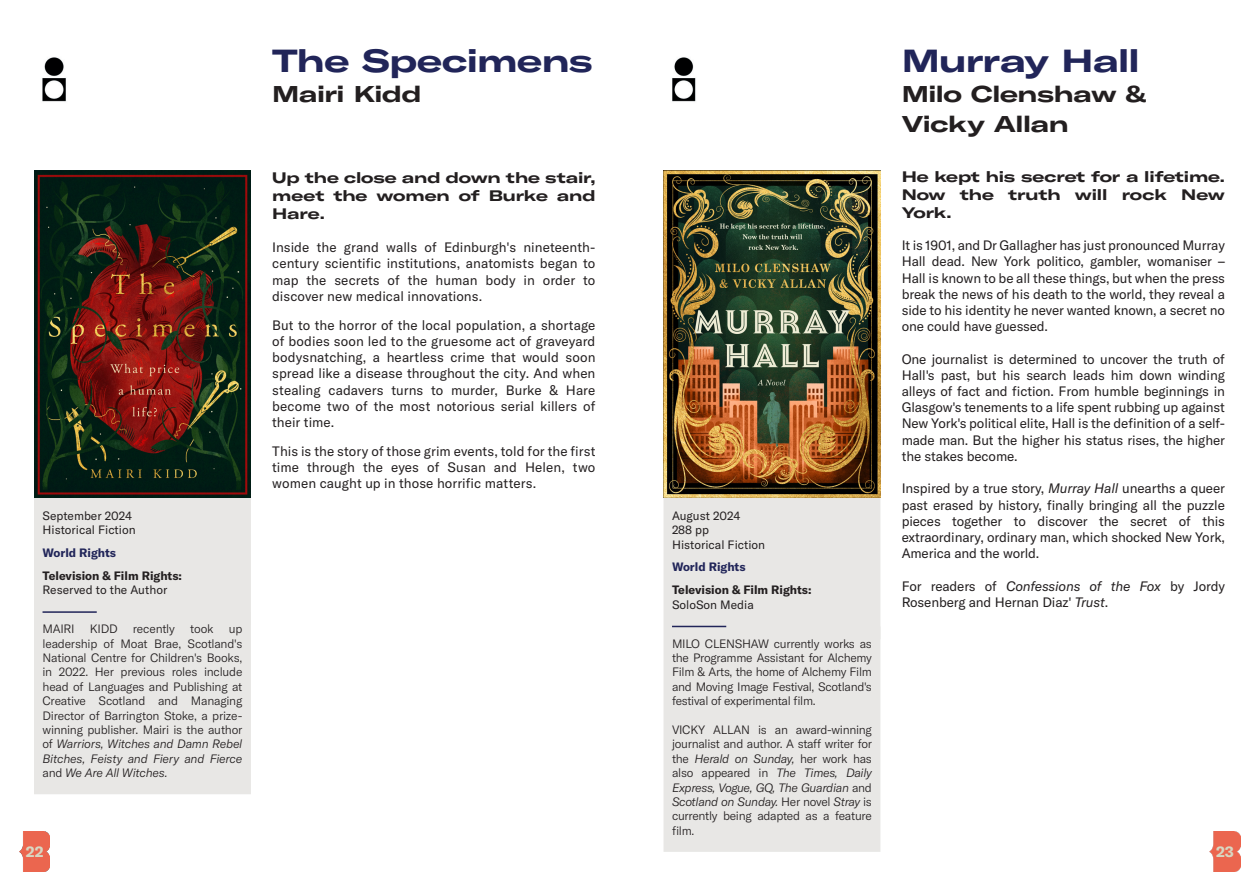
<style>
.page{position:relative;width:1259px;height:893px;background:#fff}
.page>*{position:absolute;margin:0;border:0;box-sizing:border-box;transform-origin:0 0}
.Heading_2{font:31.5px "GT America Exp Bd";letter-spacing:-.015em;color:#212559}
.Heading_1{font:31.5px "GT America Exp Bd";letter-spacing:-.025em;color:#212559}
.Heading_1-2{font:22.5px/30px "GT America Exp Bd";letter-spacing:-.02em;color:#231f20}
.Panel__Text{font:15px/18px "GT America Exp Bd";letter-spacing:-.01em;color:#231f20;text-align:justify}
.Intro_paragraph{font:15px/18px "GT America Exp Bd";letter-spacing:-.005em;color:#231f20;text-align:justify}
.t1{font:700 15px "GT America";color:#d8d7c2}
.Panel__Text-2{font:13.5px/16.2px "GT America";letter-spacing:-.01em;color:#231f20;text-align:justify}
.Panel__Author_biography{font:300 12px/14.4px "GT America";letter-spacing:-.025em;color:#231f20;text-align:justify}
.Panel__Text-3{font:12px/14.4px "GT America";color:#231f20}
.Panel__World_Rights{font:700 12px/14.4px "GT America";color:#231f20}
.Panel__World_Rights-2{font:700 12px "GT America";color:#212559}
.Panel__Heading{font:700 12px "GT America";color:#231f20}
.s1{font-weight:400}
.s2{font-style:italic}
</style>
<div class="page">
<img style="left:1209px;top:831px;width:31px;height:40px">
<img style="left:19px;top:831px;width:31px;height:40px">
<div style="left:34px;top:497px;width:217px;height:297px;background:#e8e7e5"></div>
<div style="left:43px;top:612px;width:208px;height:13px;background:#e8e7e5"></div>
<hr style="left:43px;top:611px;width:54px;height:2px;background:#212559">
<img style="left:34px;top:170px;width:217px;height:327px">
<div style="left:663px;top:497px;width:217px;height:355px;background:#e8e7e5"></div>
<div style="left:672px;top:626px;width:208px;height:13px;background:#e8e7e5"></div>
<hr style="left:672px;top:626px;width:54px;height:1px;background:#212559">
<img style="left:663px;top:170px;width:217px;height:327px">
<img style="left:42px;top:57px;width:24px;height:45px">
<img style="left:672px;top:57px;width:24px;height:45px">
<p class="Panel__Text-3" style="left:43px;top:508px;width:95px">September 2024<br>Historical Fiction</p>
<p class="Panel__World_Rights-2" style="left:43px;top:545px;width:75px">World Rights</p>
<p class="Panel__World_Rights" style="left:43px;top:568px;width:141px">Television &amp; Film Rights:<br><span class="s1">Reserved to the Author</span></p>
<p class="Panel__Author_biography" style="left:43px;top:622px;width:34px">MAIRI</p>
<p class="Panel__Author_biography" style="left:90px;top:622px;width:29px">KIDD</p>
<p class="Panel__Author_biography" style="left:133px;top:622px;width:44px">recently</p>
<p class="Panel__Author_biography" style="left:190px;top:622px;width:25px">took</p>
<p class="Panel__Author_biography" style="left:43px;top:622px;width:201px;text-indent:186px">up leadership of Moat Brae, Scotland's National Centre for Children's Books, in 2022. Her previous roles include head of Languages and Publishing at Creative Scotland and Managing Director of Barrington Stoke, a prize&shy;winning publisher. Mairi is the author of <span class="s2">Warriors, Witches and Damn Rebel Bitches, Feisty and Fiery and Fierce </span>and <span class="s2">We Are All Witches.</span></p>
<p class="Heading_2" style="left:272px;top:41px;width:322px">The Specimens</p>
<p class="Heading_1-2" style="left:272px;top:78px;width:151px">Mairi Kidd</p>
<p class="Intro_paragraph" style="left:272px;top:168px;width:325px">Up the close and down the stair, meet the women of Burke and Hare.</p>
<p class="Panel__Text-2" style="left:272px;top:239px;width:325px">Inside the grand walls of Edinburgh's nineteenth&shy;century scientific institutions, anatomists began to map the secrets of the human body in order to discover new medical innovations.</p>
<p class="Panel__Text-2" style="left:272px;top:317px;width:325px">But to the horror of the local population, a shortage of bodies soon led to the gruesome act of graveyard bodysnatching, a heartless crime that would soon spread like a disease throughout the city. And when stealing cadavers turns to murder, Burke &amp; Hare become two of the most notorious serial killers of their time.</p>
<p class="Panel__Text-2" style="left:272px;top:443px;width:325px">This is the story of those grim events, told for the first time through the eyes of Susan and Helen, two women caught up in those horrific matters.</p>
<p class="Panel__Text-3" style="left:672px;top:508px;width:70px">August 2024</p>
<p class="Panel__Text-3" style="left:672px;top:523px;width:39px">288 pp</p>
<p class="Panel__Text-3" style="left:672px;top:537px;width:95px">Historical Fiction</p>
<p class="Panel__World_Rights-2" style="left:672px;top:560px;width:75px">World Rights</p>
<p class="Panel__Heading" style="left:672px;top:583px;width:141px">Television &amp; Film Rights:</p>
<p class="Panel__Text-3" style="left:672px;top:597px;width:83px">SoloSon Media</p>
<p class="Panel__Author_biography" style="left:672px;top:636px;width:201px">MILO CLENSHAW currently works as the Programme Assistant for Alchemy Film &amp; Arts, the home of Alchemy Film and Moving Image Festival, Scotland's festival of experimental film.</p>
<p class="Panel__Author_biography" style="left:672px;top:723px;width:201px">VICKY ALLAN is an award-winning journalist and author. A staff writer for the <span class="s2">Herald on Sunday,</span> her work has also appeared in <span class="s2">The Times, Daily Express, Vogue, GQ, The Guardian</span> and <span class="s2">Scotland on Sunday.</span> Her novel <span class="s2">Stray</span> is currently being adapted as a feature film.</p>
<p class="Heading_1" style="left:901px;top:41px;width:239px">Murray Hall</p>
<p class="Heading_1-2" style="left:901px;top:78px;width:246px">Milo Clenshaw &amp;<br>Vicky Allan</p>
<p class="Panel__Text" style="left:901px;top:167px;width:325px">He kept his secret for a lifetime.<br>Now the truth will rock New York.</p>
<p class="Panel__Text-2" style="left:901px;top:237px;width:325px">It is 1901, and Dr Gallagher has just pronounced Murray Hall dead. New York politico, gambler, womaniser – Hall is known to be all these things, but when the press break the news of his death to the world, they reveal a side to his identity he never wanted known, a secret no one could have guessed.</p>
<p class="Panel__Text-2" style="left:901px;top:351px;width:325px">One journalist is determined to uncover the truth of Hall's past, but his search leads him down winding alleys of fact and fiction. From humble beginnings in Glasgow's tenements to a life spent rubbing up against New York's political elite, Hall is the definition of a self&shy;made man. But the higher his status rises, the higher the stakes become.</p>
<p class="Panel__Text-2" style="left:901px;top:480px;width:325px">Inspired by a true story, <span class="s2">Murray Hall</span> unearths a queer past erased by history, finally bringing all the puzzle pieces together to discover the secret of this extraordinary, ordinary man, which shocked New York, America and the world.</p>
<p class="Panel__Text-2" style="left:901px;top:578px;width:325px">For readers of <span class="s2">Confessions of the Fox</span> by Jordy<br>Rosenberg and Hernan Diaz' <span class="s2">Trust</span>.</p>
<p class="t1" style="left:26px;top:842px;width:19px">22</p>
<p class="t1" style="left:1216px;top:842px;width:19px">23</p>
</div>
